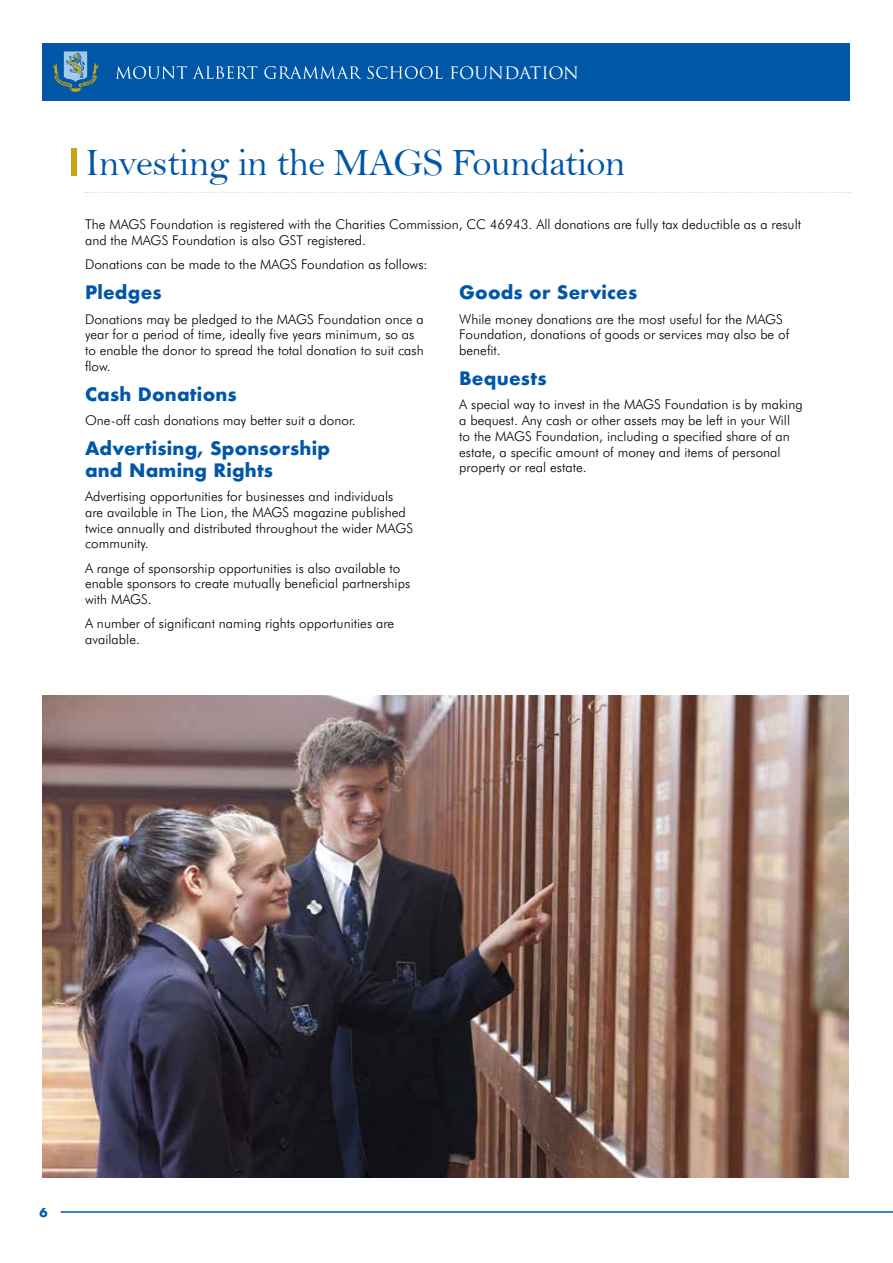
<style>
.page{position:relative;width:893px;height:1263px;background:#fff}
.page>*{position:absolute;margin:0;border:0;box-sizing:border-box;transform-origin:0 0}
.t1{font:39px "Bell";letter-spacing:-.02em;color:#0057a8}
.t2{font:700 18px/21.6px "Futura";letter-spacing:.01em;color:#0057a8}
.t3{font:16.8px "Trajan Pro";color:#fff}
.t4{font:300 13.5px/15.8px "Futura BT";color:#000}
.t5{font:700 12px "Futura";color:#0057a8}
</style>
<div class="page">
<svg style="left:85px;top:192px;width:765px;height:1px"></svg>
<div style="left:71px;top:149px;width:6px;height:27px;background:#c8a513"></div>
<img style="left:43px;top:695px;width:805px;height:482px">
<hr style="left:61px;top:1211px;width:832px;height:2px;background:#0057a8">
<div style="left:43px;top:43px;width:807px;height:57px;background:#0057a8"></div>
<svg style="left:53px;top:51px;width:46px;height:41px"></svg>
<svg style="left:116px;top:66px;width:141px;height:13px"></svg>
<svg style="left:264px;top:66px;width:179px;height:13px"></svg>
<p class="t3" style="left:449px;top:62px;width:132px">FOUNDATION</p>
<h1 class="t1" style="left:85px;top:139px;width:542px">Investing in the MAGS Foundation</h1>
<p class="t4" style="left:85px;top:216px;width:718px">The MAGS Foundation is registered with the Charities Commission, CC 46943. All donations are fully tax deductible as a result and the MAGS Foundation is also GST registered.</p>
<p class="t4" style="left:85px;top:256px;width:344px">Donations can be made to the MAGS Foundation as follows:</p>
<h2 class="t2" style="left:85px;top:282px;width:78px">Pledges</h2>
<p class="t4" style="left:85px;top:311px;width:340px">Donations may be pledged to the MAGS Foundation once a year for a period of time, ideally five years minimum, so as to enable the donor to spread the total donation to suit cash flow.</p>
<h2 class="t2" style="left:85px;top:383px;width:153px">Cash Donations</h2>
<p class="t4" style="left:85px;top:412px;width:272px">One-off cash donations may better suit a donor.</p>
<h2 class="t2" style="left:85px;top:438px;width:246px">Advertising, Sponsorship and Naming Rights</h2>
<p class="t4" style="left:85px;top:488px;width:330px">Advertising opportunities for businesses and individuals are available in The Lion, the MAGS magazine published twice annually and distributed throughout the wider MAGS community.</p>
<p class="t4" style="left:85px;top:560px;width:327px">A range of sponsorship opportunities is also available to enable sponsors to create mutually beneficial partnerships with MAGS.</p>
<p class="t4" style="left:85px;top:616px;width:311px">A number of significant naming rights opportunities are available.</p>
<h2 class="t2" style="left:459px;top:282px;width:179px">Goods or Services</h2>
<p class="t4" style="left:459px;top:311px;width:331px">While money donations are the most useful for the MAGS<br>Foundation, donations of goods or services may also be of benefit.</p>
<h2 class="t2" style="left:459px;top:368px;width:89px">Bequests</h2>
<p class="t4" style="left:459px;top:397px;width:345px">A special way to invest in the MAGS Foundation is by making a bequest. Any cash or other assets may be left in your Will to the MAGS Foundation, including a specified share of an estate, a specific amount of money and items of personal property or real estate.</p>
<p class="t5" style="left:39px;top:1203px;width:10px">6</p>
</div>
